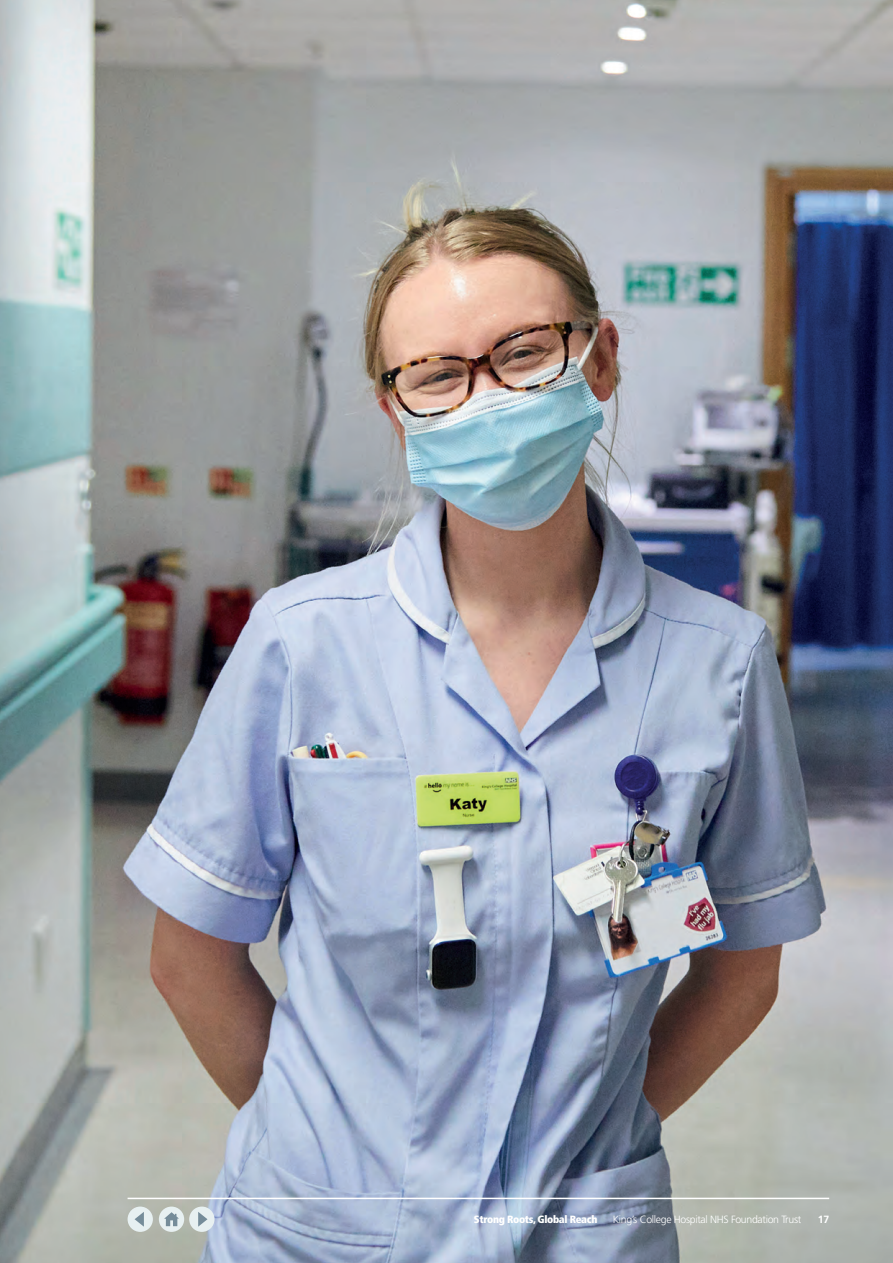
<style>
.page{position:relative;width:893px;height:1263px;background:#fff}
.page>*{position:absolute;margin:0;border:0;box-sizing:border-box;transform-origin:0 0}
.t1{font:300 10.5px "Frutiger";letter-spacing:-.03em;color:#fff}
.t2{font:900 condensed 10.5px "Frutiger";letter-spacing:-.03em;color:#fff}
.t3{font:700 10.5px "Frutiger";color:#fff}
</style>
<div class="page">
<img style="left:0;top:0;width:893px;height:1263px">
<hr style="left:128px;top:1198px;width:701px;height:1px;background:#fff">
<div style="left:159px;top:1206px;width:25px;height:26px;background:#e7f0f1;border-radius:50%"></div>
<svg style="left:164px;top:1212px;width:15px;height:14px"></svg>
<div style="left:189px;top:1206px;width:25px;height:26px;background:#e7f0f1;border-radius:50%"></div>
<svg style="left:198px;top:1212px;width:9px;height:15px"></svg>
<div style="left:128px;top:1206px;width:25px;height:26px;background:#e7f0f1;border-radius:50%"></div>
<svg style="left:135px;top:1212px;width:9px;height:15px"></svg>
<p class="t2" style="left:474px;top:1213px;width:125px">Strong Roots, Global Reach</p>
<p class="t1" style="left:613px;top:1214px;width:190px">King’s College Hospital NHS Foundation Trust</p>
<p class="t3" style="left:818px;top:1213px;width:13px">17</p>
</div>
